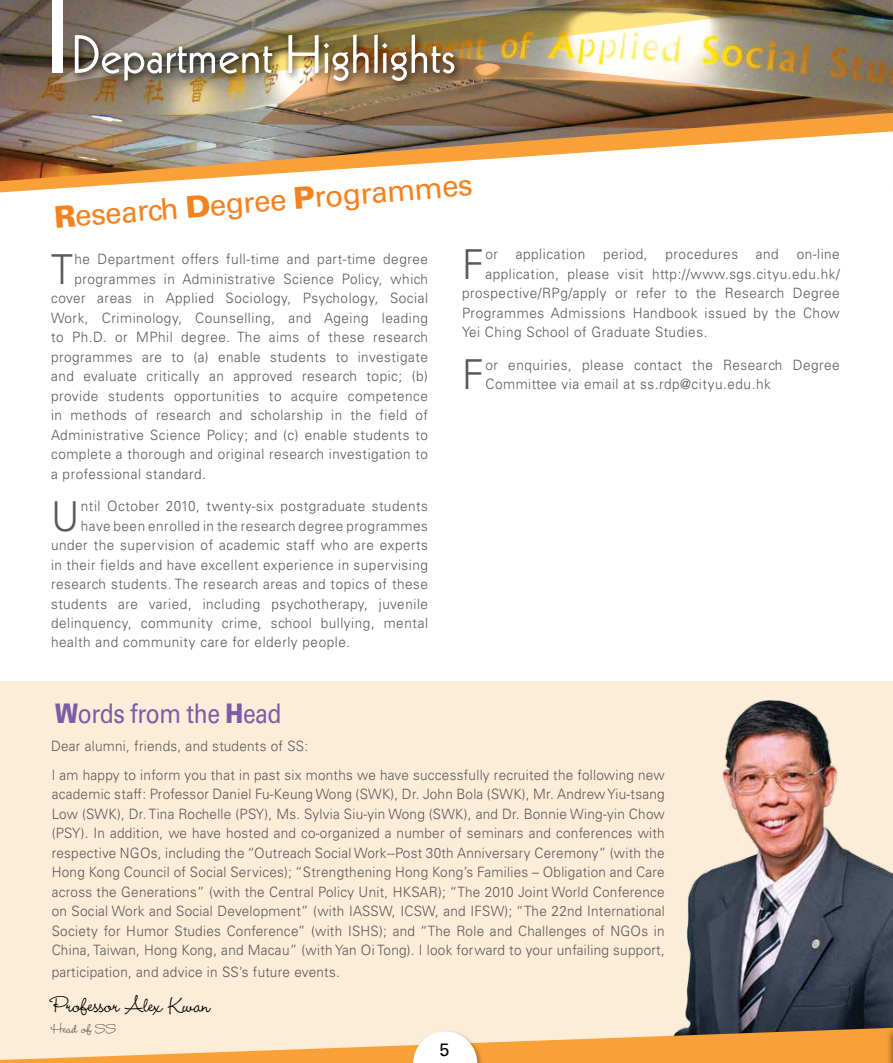
<style>
.page{position:relative;width:893px;height:1063px;background:#fff}
.page>*{position:absolute;margin:0;border:0;box-sizing:border-box;transform-origin:0 0}
.t1{font:52.5px "Kabel";color:#fff}
.t2{font:300 41.25px "Univers";color:#58595b;scale:.95 1}
.t3{font:30px "Univers";color:#f58220}
.t4{font:27px "Univers";letter-spacing:-.02em;color:#7a5da8;scale:.85 1}
.t5{font:500 25.5px "Wendy LP";color:#000;scale:.95 1}
.t6{font:18px "Univers";color:#000}
.t7{font:500 16.5px "Wendy LP";letter-spacing:.01em;color:#58595b;scale:.95 1}
.t8{font:300 14.25px/19.5px "Univers";letter-spacing:.04em;color:#58595b;scale:.95 1}
.t9{font:300 14.25px/29px "Univers";letter-spacing:.02em;color:#58595b;scale:.95 1}
.s1{font-weight:900}
</style>
<div class="page">
<div style="left:0;top:681px;width:893px;height:382px;background:#fdecd7"></div>
<img style="left:683px;top:700px;width:210px;height:328px">
<img style="left:0;top:0;width:257px;height:113px">
<svg style="left:49px;top:0;width:158px;height:85px;background:#837569"></svg>
<img style="left:257px;top:80px;width:566px;height:33px">
<img style="left:0;top:113px;width:823px;height:79px">
<img style="left:207px;top:0;width:616px;height:80px">
<img style="left:823px;top:0;width:70px;height:137px">
<div style="left:70px;top:30px;width:394px;height:60px;background:#000;opacity:.75"></div>
<div style="left:52px;top:0;width:10px;height:73px;background:#fff"></div>
<div style="left:886px;top:1025px;width:7px;height:38px;background:#000;opacity:.5"></div>
<svg style="left:0;top:1028px;width:893px;height:35px"></svg>
<h1 class="t1" style="left:72px;top:24px;width:386px">Department Highlights</h1>
<h3 class="t3" style="left:53px;top:201px;width:421px;rotate:-5deg"><span class="s1">R</span>esearch <span class="s1">D</span>egree <span class="s1">P</span>rogrammes</h3>
<h2 class="t2" style="left:51px;top:244px;width:24px">T</h2>
<p class="t8" style="left:74px;top:249px;width:374px">he Department offers full-time and part-time degree</p>
<h2 class="t2" style="left:462px;top:239px;width:24px">F</h2>
<p class="t8" style="left:485px;top:245px;width:15px">or</p>
<p class="t8" style="left:516px;top:245px;width:75px">application</p>
<p class="t8" style="left:603px;top:245px;width:48px">period,</p>
<p class="t8" style="left:665px;top:245px;width:78px">procedures</p>
<p class="t8" style="left:756px;top:245px;width:26px">and</p>
<p class="t8" style="left:797px;top:245px;width:47px">on-line</p>
<p class="t8" style="left:485px;top:264px;width:375px">application, please visit http://www.sgs.cityu.edu.hk/</p>
<p class="t8" style="left:462px;top:284px;width:399px">prospective/RPg/apply or refer to the Research Degree</p>
<p class="t8" style="left:462px;top:303px;width:399px">Programmes Admissions Handbook issued by the Chow</p>
<p class="t8" style="left:462px;top:323px;width:260px">Yei Ching School of Graduate Studies.</p>
<h2 class="t2" style="left:462px;top:350px;width:24px">F</h2>
<p class="t8" style="left:485px;top:355px;width:375px">or enquiries, please contact the Research Degree<br>Committee via email at ss.rdp@cityu.edu.hk</p>
<p class="t8" style="left:74px;top:269px;width:374px">programmes in Administrative Science Policy, which</p>
<p class="t8" style="left:51px;top:288px;width:398px">cover areas in Applied Sociology, Psychology, Social</p>
<p class="t8" style="left:51px;top:308px;width:398px">Work, Criminology, Counselling, and Ageing leading</p>
<p class="t8" style="left:51px;top:327px;width:398px">to Ph.D. or MPhil degree. The aims of these research</p>
<p class="t8" style="left:51px;top:347px;width:398px">programmes are to (a) enable students to investigate</p>
<p class="t8" style="left:51px;top:366px;width:398px">and evaluate critically an approved research topic; (b)</p>
<p class="t8" style="left:51px;top:386px;width:398px">provide students opportunities to acquire competence</p>
<p class="t8" style="left:51px;top:405px;width:398px">in methods of research and scholarship in the field of</p>
<p class="t8" style="left:51px;top:425px;width:398px">Administrative Science Policy; and (c) enable students to</p>
<p class="t8" style="left:51px;top:444px;width:398px">complete a thorough and original research investigation to</p>
<p class="t8" style="left:51px;top:464px;width:165px">a professional standard.</p>
<h2 class="t2" style="left:51px;top:491px;width:31px">U</h2>
<p class="t8" style="left:81px;top:496px;width:367px">ntil October 2010, twenty-six postgraduate students</p>
<p class="t8" style="left:81px;top:516px;width:367px">have been enrolled in the research degree programmes</p>
<p class="t8" style="left:51px;top:535px;width:398px">under the supervision of academic staff who are experts</p>
<p class="t8" style="left:51px;top:555px;width:398px">in their fields and have excellent experience in supervising</p>
<p class="t8" style="left:51px;top:574px;width:398px">research students. The research areas and topics of these</p>
<p class="t8" style="left:51px;top:594px;width:398px">students are varied, including psychotherapy, juvenile</p>
<p class="t8" style="left:51px;top:613px;width:398px">delinquency, community crime, school bullying, mental</p>
<p class="t8" style="left:51px;top:633px;width:316px">health and community care for elderly people.</p>
<h3 class="t4" style="left:55px;top:697px;width:268px"><span class="s1">W</span>ords from the <span class="s1">H</span>ead</h3>
<p class="t9" style="left:51px;top:731px;width:647px">Dear alumni, friends, and students of SS:<br>I am happy to inform you that in past six months we have successfully recruited the following new</p>
<p class="t8" style="left:52px;top:784px;width:647px;text-align:justify">academic staff: Professor Daniel Fu-Keung Wong (SWK), Dr. John Bola (SWK), Mr. Andrew Yiu-tsang Low (SWK), Dr. Tina Rochelle (PSY), Ms. Sylvia Siu-yin Wong (SWK), and Dr. Bonnie Wing-yin Chow (PSY). In addition, we have hosted and co-organized a number of seminars and conferences with respective NGOs, including the “Outreach Social Work--Post 30th Anniversary Ceremony” (with the Hong Kong Council of Social Services); “Strengthening Hong Kong’s Families – Obligation and Care across the Generations” (with the Central Policy Unit, HKSAR); “The 2010 Joint World Conference on Social Work and Social Development” (with IASSW, ICSW, and IFSW); “The 22nd International Society for Humor Studies Conference” (with ISHS); and “The Role and Challenges of NGOs in China, Taiwan, Hong Kong, and Macau” (with Yan Oi Tong). I look forward to your unfailing support,</p>
<p class="t9" style="left:52px;top:958px;width:305px">participation, and advice in SS’s future events.</p>
<h3 class="t5" style="left:52px;top:990px;width:169px">Professor Alex Kwan</h3>
<p class="t7" style="left:52px;top:1019px;width:69px">Head of SS</p>
<p class="t6" style="left:440px;top:1039px;width:12px">5</p>
</div>
